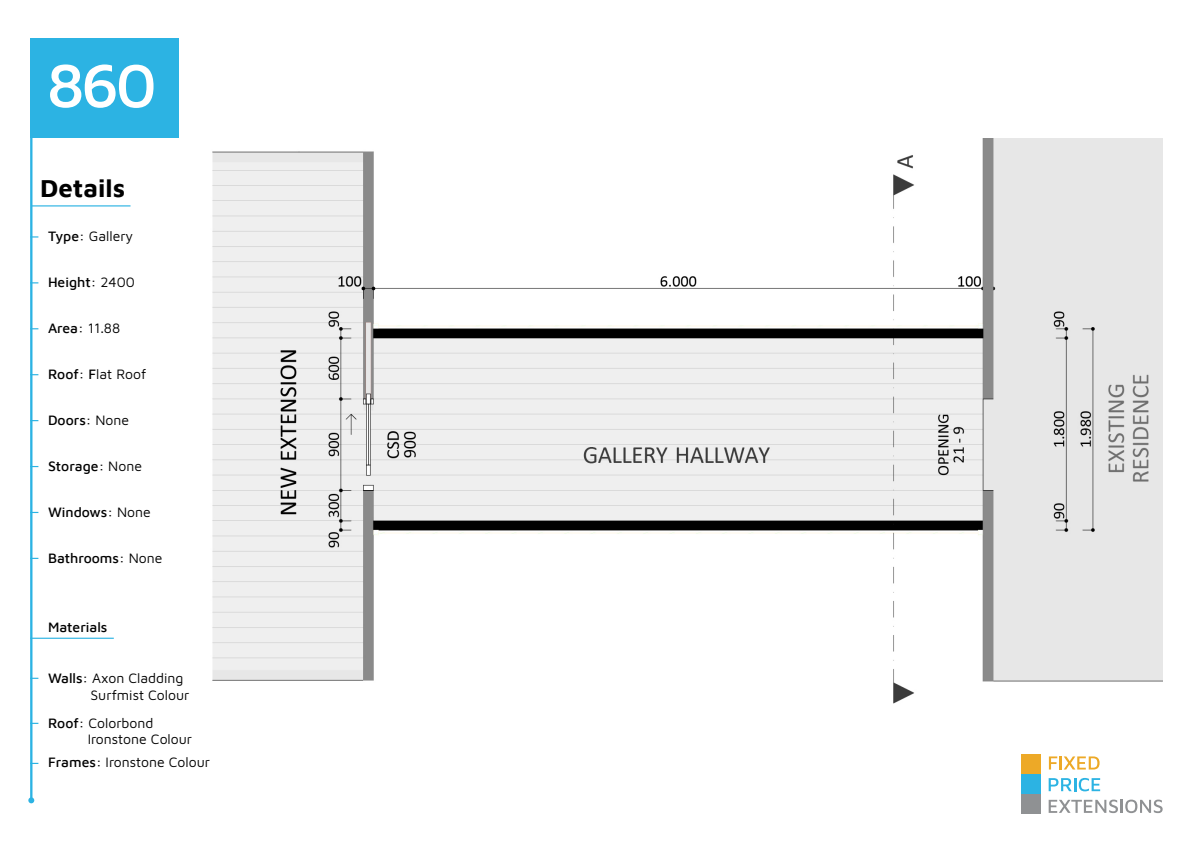
<style>
.page{position:relative;width:1191px;height:842px;background:#fff}
.page>*{position:absolute;margin:0;border:0;box-sizing:border-box;transform-origin:0 0}
.t1{font:500 63px "Maven Pro";color:#fff}
.t2{font:700 25.7px "Maven Pro";color:#000}
.t3{font:14px/16.8px "Maven Pro";color:#000}
.t4{font:500 14px "Maven Pro";color:#000}
.s1{font-weight:500}
.s2{font-weight:400}
</style>
<div class="page">
<img style="left:212px;top:138px;width:950px;height:566px">
<hr style="left:30px;top:120px;width:2px;height:681px;background:#2cb3e3">
<div style="left:30px;top:39px;width:149px;height:99px;background:#2cb3e3"></div>
<svg style="left:30px;top:236px;width:8px;height:2px"></svg>
<hr style="left:30px;top:638px;width:84px;height:1px;background:#2cb3e3">
<hr style="left:31px;top:205px;width:99px;height:1px;background:#2cb3e3">
<svg style="left:28px;top:797px;width:6px;height:6px"></svg>
<div style="left:1020px;top:755px;width:20px;height:19px;background:#eda927"></div>
<div style="left:1020px;top:774px;width:20px;height:20px;background:#2cb3e3"></div>
<div style="left:1020px;top:794px;width:20px;height:20px;background:#8f9193"></div>
<svg style="left:1049px;top:756px;width:50px;height:13px"></svg>
<svg style="left:1048px;top:778px;width:52px;height:13px"></svg>
<svg style="left:1048px;top:799px;width:114px;height:14px"></svg>
<h1 class="t1" style="left:47px;top:42px;width:112px">860</h1>
<h2 class="t2" style="left:40px;top:170px;width:86px">Details</h2>
<p class="t3" style="left:48px;top:226px;width:87px"><span class="s1">Type:</span> Gallery</p>
<p class="t4" style="left:48px;top:272px;width:88px">Height: <span class="s2">2400</span></p>
<p class="t4" style="left:48px;top:318px;width:74px">Area: <span class="s2">11.88</span></p>
<p class="t3" style="left:48px;top:364px;width:100px"><span class="s1">Roof: F</span>lat Roof</p>
<p class="t4" style="left:48px;top:410px;width:83px">Doors: <span class="s2">None</span></p>
<p class="t4" style="left:48px;top:456px;width:95px">Storage: <span class="s2">None</span></p>
<p class="t4" style="left:48px;top:502px;width:104px">Windows: <span class="s2">None</span></p>
<p class="t4" style="left:48px;top:548px;width:116px">Bathrooms: <span class="s2">None</span></p>
<p class="t4" style="left:48px;top:617px;width:61px">Materials</p>
<p class="t3" style="left:91px;top:669px;width:100px;text-indent:-43px"><span class="s1">Walls:</span> Axon Cladding<br>Surfmist Colour</p>
<p class="t3" style="left:88px;top:713px;width:106px;text-indent:-40px"><span class="s1">Roof:</span> Colorbond<br>Ironstone Colour</p>
<p class="t3" style="left:48px;top:753px;width:164px"><span class="s1">Frames:</span> Ironstone Colour</p>
</div>
